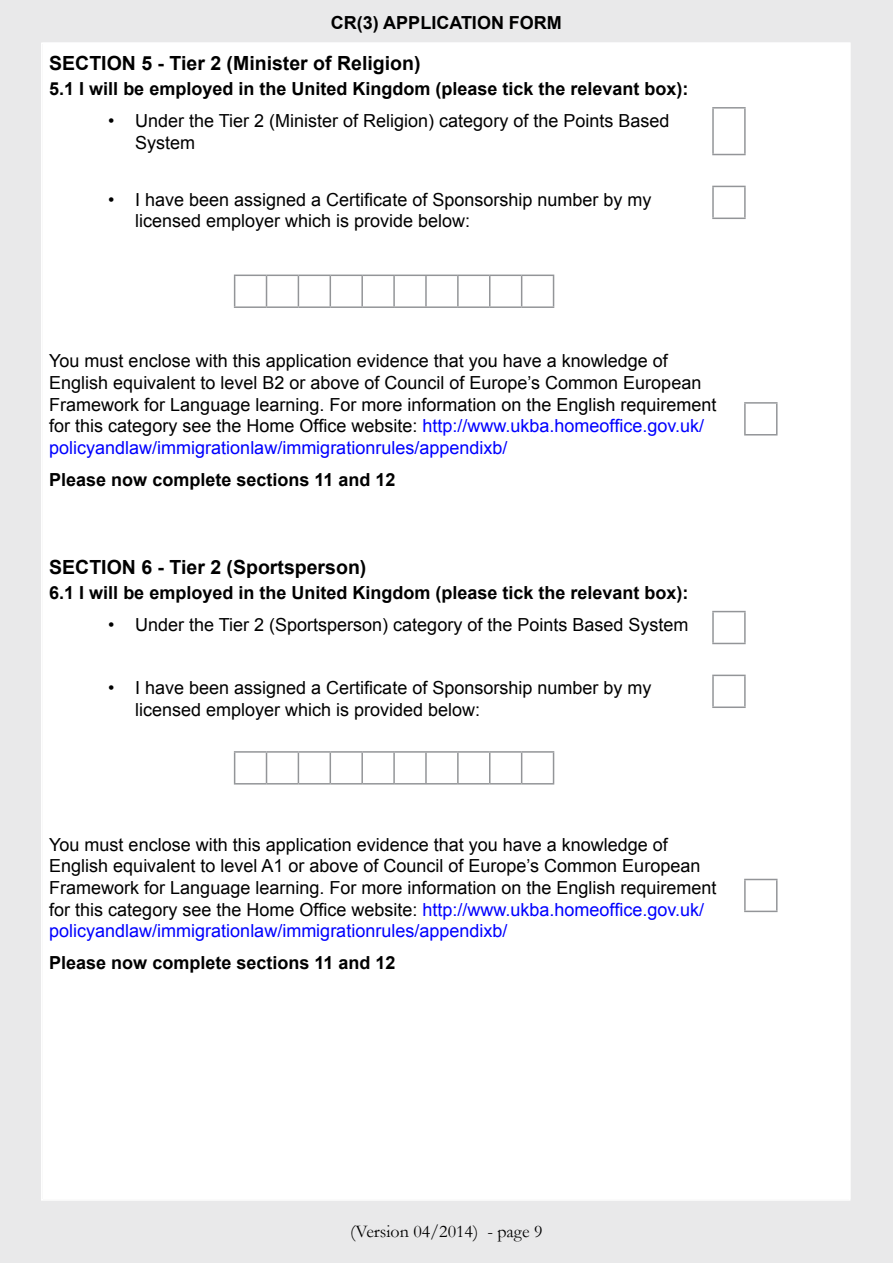
<style>
.page{position:relative;width:893px;height:1263px;background:#e9e9ea}
.page>*{position:absolute;margin:0;border:0;box-sizing:border-box;transform-origin:0 0}
.t1{font:700 19.5px "Arial";color:#000}
.t2{font:18px/21.6px "Arial";color:#000}
.t3{font:700 18px "Arial";color:#000}
.t4{font:18px "Garamond";color:#000}
.s1{color:#00f}
</style>
<div class="page">
<div style="left:43px;top:43px;width:807px;height:1156px;background:#fff"></div>
<hr style="left:712px;top:107px;width:34px;height:2px;background:#939598">
<hr style="left:712px;top:109px;width:2px;height:45px;background:#939598">
<hr style="left:744px;top:109px;width:2px;height:45px;background:#939598">
<hr style="left:712px;top:154px;width:34px;height:1px;background:#939598">
<hr style="left:712px;top:611px;width:34px;height:1px;background:#939598">
<hr style="left:712px;top:612px;width:2px;height:31px;background:#939598">
<hr style="left:744px;top:612px;width:2px;height:31px;background:#939598">
<hr style="left:712px;top:643px;width:34px;height:1px;background:#939598">
<hr style="left:712px;top:186px;width:34px;height:1px;background:#939598">
<hr style="left:712px;top:187px;width:2px;height:31px;background:#939598">
<hr style="left:744px;top:187px;width:2px;height:31px;background:#939598">
<hr style="left:712px;top:218px;width:34px;height:1px;background:#939598">
<hr style="left:712px;top:675px;width:34px;height:1px;background:#939598">
<hr style="left:712px;top:676px;width:2px;height:30px;background:#939598">
<hr style="left:744px;top:676px;width:2px;height:30px;background:#939598">
<hr style="left:712px;top:706px;width:34px;height:2px;background:#939598">
<hr style="left:744px;top:402px;width:33px;height:2px;background:#939598">
<hr style="left:744px;top:404px;width:2px;height:30px;background:#939598">
<hr style="left:776px;top:404px;width:1px;height:30px;background:#939598">
<hr style="left:744px;top:434px;width:33px;height:1px;background:#939598">
<hr style="left:744px;top:879px;width:33px;height:1px;background:#939598">
<hr style="left:744px;top:880px;width:2px;height:31px;background:#939598">
<hr style="left:776px;top:880px;width:1px;height:31px;background:#939598">
<hr style="left:744px;top:911px;width:33px;height:1px;background:#939598">
<hr style="left:234px;top:275px;width:32px;height:1px;background:#939598">
<hr style="left:234px;top:276px;width:1px;height:30px;background:#939598">
<hr style="left:266px;top:275px;width:32px;height:1px;background:#939598">
<hr style="left:266px;top:276px;width:1px;height:30px;background:#939598">
<hr style="left:298px;top:275px;width:32px;height:1px;background:#939598">
<hr style="left:298px;top:276px;width:1px;height:30px;background:#939598">
<hr style="left:330px;top:275px;width:32px;height:1px;background:#939598">
<hr style="left:330px;top:276px;width:1px;height:30px;background:#939598">
<hr style="left:362px;top:275px;width:32px;height:1px;background:#939598">
<hr style="left:361px;top:276px;width:2px;height:30px;background:#939598">
<hr style="left:394px;top:275px;width:32px;height:1px;background:#939598">
<hr style="left:393px;top:276px;width:2px;height:30px;background:#939598">
<hr style="left:426px;top:275px;width:32px;height:1px;background:#939598">
<hr style="left:425px;top:276px;width:2px;height:30px;background:#939598">
<hr style="left:458px;top:275px;width:32px;height:1px;background:#939598">
<hr style="left:457px;top:276px;width:2px;height:30px;background:#939598">
<hr style="left:490px;top:275px;width:32px;height:1px;background:#939598">
<hr style="left:489px;top:276px;width:1px;height:30px;background:#939598">
<hr style="left:522px;top:275px;width:32px;height:1px;background:#939598">
<hr style="left:521px;top:276px;width:1px;height:30px;background:#939598">
<hr style="left:553px;top:276px;width:1px;height:30px;background:#939598">
<hr style="left:234px;top:306px;width:32px;height:2px;background:#939598">
<hr style="left:266px;top:306px;width:32px;height:2px;background:#939598">
<hr style="left:298px;top:306px;width:32px;height:2px;background:#939598">
<hr style="left:330px;top:306px;width:32px;height:2px;background:#939598">
<hr style="left:362px;top:306px;width:32px;height:2px;background:#939598">
<hr style="left:394px;top:306px;width:32px;height:2px;background:#939598">
<hr style="left:426px;top:306px;width:32px;height:2px;background:#939598">
<hr style="left:458px;top:306px;width:32px;height:2px;background:#939598">
<hr style="left:490px;top:306px;width:32px;height:2px;background:#939598">
<hr style="left:522px;top:306px;width:32px;height:2px;background:#939598">
<hr style="left:234px;top:751px;width:32px;height:2px;background:#939598">
<hr style="left:234px;top:753px;width:1px;height:30px;background:#939598">
<hr style="left:266px;top:751px;width:32px;height:2px;background:#939598">
<hr style="left:266px;top:753px;width:1px;height:30px;background:#939598">
<hr style="left:298px;top:751px;width:32px;height:2px;background:#939598">
<hr style="left:298px;top:753px;width:1px;height:30px;background:#939598">
<hr style="left:330px;top:751px;width:32px;height:2px;background:#939598">
<hr style="left:330px;top:753px;width:1px;height:30px;background:#939598">
<hr style="left:362px;top:751px;width:32px;height:2px;background:#939598">
<hr style="left:361px;top:753px;width:2px;height:30px;background:#939598">
<hr style="left:394px;top:751px;width:32px;height:2px;background:#939598">
<hr style="left:393px;top:753px;width:2px;height:30px;background:#939598">
<hr style="left:426px;top:751px;width:32px;height:2px;background:#939598">
<hr style="left:425px;top:753px;width:2px;height:30px;background:#939598">
<hr style="left:458px;top:751px;width:32px;height:2px;background:#939598">
<hr style="left:457px;top:753px;width:2px;height:30px;background:#939598">
<hr style="left:490px;top:751px;width:32px;height:2px;background:#939598">
<hr style="left:489px;top:753px;width:1px;height:30px;background:#939598">
<hr style="left:522px;top:751px;width:32px;height:2px;background:#939598">
<hr style="left:521px;top:753px;width:1px;height:30px;background:#939598">
<hr style="left:553px;top:753px;width:1px;height:30px;background:#939598">
<hr style="left:234px;top:783px;width:32px;height:1px;background:#939598">
<hr style="left:266px;top:783px;width:32px;height:1px;background:#939598">
<hr style="left:298px;top:783px;width:32px;height:1px;background:#939598">
<hr style="left:330px;top:783px;width:32px;height:1px;background:#939598">
<hr style="left:362px;top:783px;width:32px;height:1px;background:#939598">
<hr style="left:394px;top:783px;width:32px;height:1px;background:#939598">
<hr style="left:426px;top:783px;width:32px;height:1px;background:#939598">
<hr style="left:458px;top:783px;width:32px;height:1px;background:#939598">
<hr style="left:490px;top:783px;width:32px;height:1px;background:#939598">
<hr style="left:522px;top:783px;width:32px;height:1px;background:#939598">
<p class="t3" style="left:331px;top:11px;width:232px">CR(3) APPLICATION FORM</p>
<p class="t1" style="left:49px;top:50px;width:26px">SECTION</p>
<p class="t1" style="left:141px;top:50px;width:281px">5 - Tier 2 (Minister of Religion)</p>
<p class="t3" style="left:49px;top:77px;width:641px">5.1 I will be employed in the United Kingdom (please tick the relevant box):</p>
<p class="t2" style="left:135px;top:110px;width:536px;text-indent:-27px">• Under the Tier 2 (Minister of Religion) category of the Points Based<br>System</p>
<p class="t2" style="left:135px;top:189px;width:518px;text-indent:-27px">• I have been assigned a Certificate of Sponsorship number by my licensed employer which is provide below:</p>
<p class="t2" style="left:49px;top:350px;width:669px">You must enclose with this application evidence that you have a knowledge of English equivalent to level B2 or above of Council of Europe’s Common European Framework for Language learning. For more information on the English requirement for this category see the Home Office website: <span class="s1">http://www.ukba.homeoffice.gov.uk/ policyandlaw/immigrationlaw/immigrationrules/appendixb/</span></p>
<p class="t3" style="left:49px;top:468px;width:348px">Please now complete sections 11 and 12</p>
<p class="t1" style="left:49px;top:554px;width:26px">SECTION</p>
<p class="t1" style="left:141px;top:554px;width:227px">6 - Tier 2 (Sportsperson)</p>
<p class="t3" style="left:49px;top:581px;width:641px">6.1 I will be employed in the United Kingdom (please tick the relevant box):</p>
<p class="t2" style="left:108px;top:614px;width:582px">• Under the Tier 2 (Sportsperson) category of the Points Based System</p>
<p class="t2" style="left:135px;top:677px;width:518px;text-indent:-27px">• I have been assigned a Certificate of Sponsorship number by my licensed employer which is provided below:</p>
<p class="t2" style="left:49px;top:834px;width:669px">You must enclose with this application evidence that you have a knowledge of English equivalent to level A1 or above of Council of Europe’s Common European Framework for Language learning. For more information on the English requirement for this category see the Home Office website: <span class="s1">http://www.ukba.homeoffice.gov.uk/ policyandlaw/immigrationlaw/immigrationrules/appendixb/</span></p>
<p class="t3" style="left:49px;top:951px;width:348px">Please now complete sections 11 and 12</p>
<p class="t4" style="left:350px;top:1219px;width:194px">(Version 04/2014) - page 9</p>
</div>
